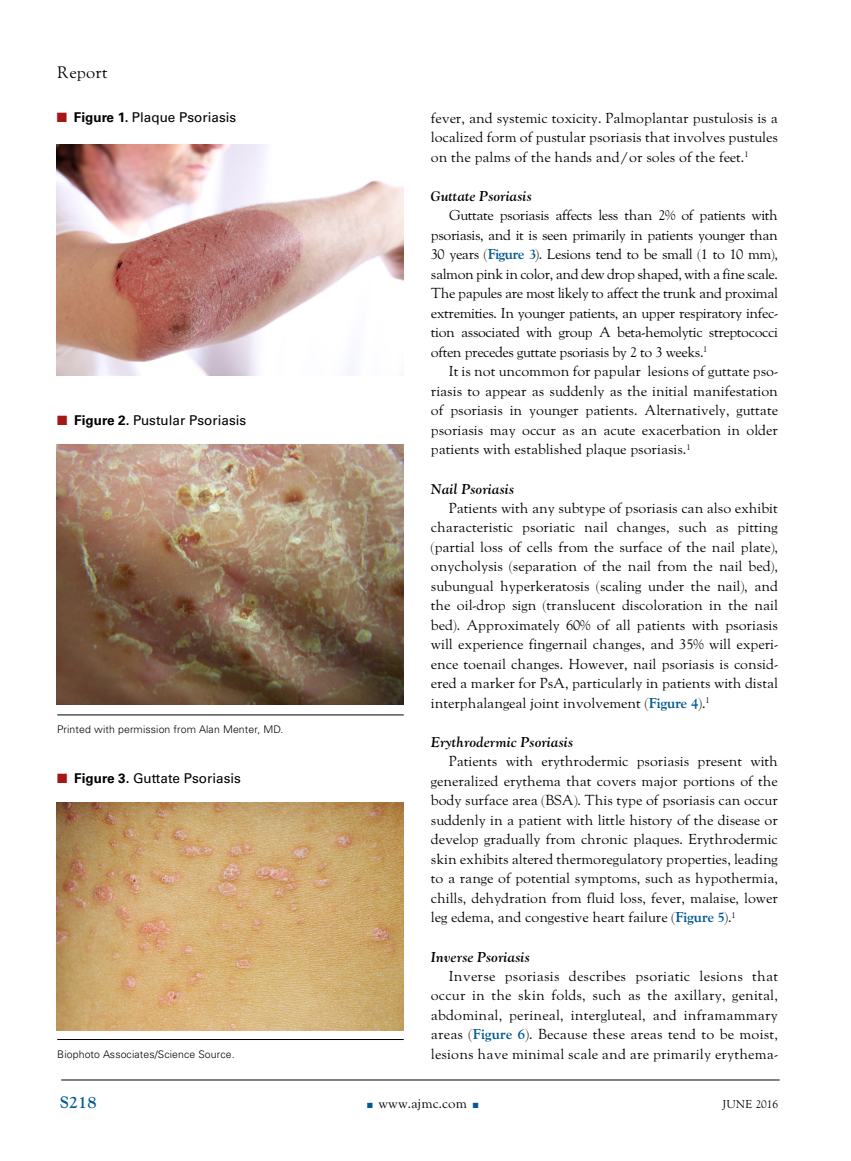
<style>
.page{position:relative;width:851px;height:1161px;background:#fff}
.page>*{position:absolute;margin:0;border:0;box-sizing:border-box;transform-origin:0 0}
.t1{font:16.5px "LTC Goudy Oldstyle Pro";letter-spacing:.01em;color:#000}
.t2{font:700 16.5px "Goudy";color:#005990}
.t3{font:14.25px/19.5px "LTC Goudy Oldstyle Pro";letter-spacing:-.005em;color:#000;text-align:justify}
.t4{font:italic 700 14.25px "LTC Goudy Oldstyle Pro";letter-spacing:-.005em;color:#000}
.t5{font:13.5px "Univers LT Std";color:#000}
.t6{font:13.5px "LTC Goudy Oldstyle Pro";color:#000}
.t7{font:11.25px "LTC Goudy Oldstyle Pro";letter-spacing:.01em;color:#000}
.t8{font:300 10.5px "Univers LT Std";letter-spacing:.01em;color:#000}
.s1{color:#a51617}
.s2{font-weight:700}
.s3{font-weight:700;color:#005990}
.s4{color:#005990}
</style>
<div class="page">
<hr style="left:61px;top:1080px;width:718px;height:1px;background:#000">
<img style="left:57px;top:144px;width:347px;height:231px">
<hr style="left:57px;top:715px;width:347px;height:1px;background:#000">
<hr style="left:57px;top:1039px;width:347px;height:1px;background:#000">
<img style="left:57px;top:445px;width:346px;height:260px">
<img style="left:57px;top:803px;width:346px;height:228px">
<p class="t1" style="left:57px;top:63px;width:52px">Report</p>
<p class="t5" style="left:57px;top:109px;width:181px"><span class="s1">■</span> <span class="s2">Figure 1.</span> Plaque Psoriasis</p>
<p class="t5" style="left:57px;top:412px;width:190px"><span class="s1">■</span> <span class="s2">Figure 2.</span> Pustular Psoriasis</p>
<p class="t8" style="left:57px;top:723px;width:228px">Printed with permission from Alan Menter, MD.</p>
<p class="t5" style="left:57px;top:770px;width:185px"><span class="s1">■</span> <span class="s2">Figure 3.</span> Guttate Psoriasis</p>
<p class="t8" style="left:57px;top:1048px;width:179px">Biophoto Associates/Science Source.</p>
<p class="t3" style="left:431px;top:109px;width:348px">fever, and systemic toxicity. Palmoplantar pustulosis is a localized form of pustular psoriasis that involves pustules on the palms of the hands and/or soles of the feet.<sup>1</sup></p>
<p class="t4" style="left:431px;top:188px;width:102px">Guttate Psoriasis</p>
<p class="t3" style="left:431px;top:207px;width:348px;text-indent:18px">Guttate psoriasis affects less than 2% of patients with psoriasis, and it is seen primarily in patients younger than 30 years (<span class="s3">Figure 3</span>). Lesions tend to be small (1 to 10 mm), salmon pink in color, and dew drop shaped, with a fine scale.<br>The papules are most likely to affect the trunk and proximal extremities. In younger patients, an upper respiratory infec&shy;tion associated with group A beta-hemolytic streptococci often precedes guttate psoriasis by 2 to 3 weeks.<sup>1</sup></p>
<p class="t3" style="left:431px;top:363px;width:348px;text-indent:18px">It is not uncommon for papular lesions of guttate pso&shy;riasis to appear as suddenly as the initial manifestation of psoriasis in younger patients. Alternatively, guttate psoriasis may occur as an acute exacerbation in older patients with established plaque psoriasis.<sup>1</sup></p>
<p class="t4" style="left:431px;top:481px;width:85px">Nail Psoriasis</p>
<p class="t3" style="left:431px;top:499px;width:348px;text-indent:18px">Patients with any subtype of psoriasis can also exhibit characteristic psoriatic nail changes, such as pitting (partial loss of cells from the surface of the nail plate), onycholysis (separation of the nail from the nail bed), subungual hyperkeratosis (scaling under the nail), and the oil-drop sign (translucent discoloration in the nail bed). Approximately 60% of all patients with psoriasis will experience fingernail changes, and 35% will experi&shy;ence toenail changes. However, nail psoriasis is consid&shy;ered a marker for PsA, particularly in patients with distal interphalangeal joint involvement (<span class="s3">Figure 4</span>).<sup>1</sup></p>
<p class="t4" style="left:431px;top:734px;width:144px">Erythrodermic Psoriasis</p>
<p class="t3" style="left:431px;top:753px;width:348px;text-indent:18px">Patients with erythrodermic psoriasis present with generalized erythema that covers major portions of the body surface area (BSA). This type of psoriasis can occur suddenly in a patient with little history of the disease or develop gradually from chronic plaques. Erythrodermic skin exhibits altered thermoregulatory properties, leading to a range of potential symptoms, such as hypothermia, chills, dehydration from fluid loss, fever, malaise, lower leg edema, and congestive heart failure (<span class="s3">Figure 5</span>).<sup>1</sup></p>
<p class="t4" style="left:431px;top:949px;width:100px">Inverse Psoriasis</p>
<p class="t3" style="left:431px;top:967px;width:349px;text-indent:18px">Inverse psoriasis describes psoriatic lesions that occur in the skin folds, such as the axillary, genital, abdominal, perineal, intergluteal, and inframammary areas (<span class="s3">Figure 6</span>). Because these areas tend to be moist, lesions have minimal scale and are primarily erythema-</p>
<p class="t2" style="left:60px;top:1092px;width:38px">S218</p>
<p class="t6" style="left:367px;top:1096px;width:113px"><span class="s4">■</span> www.ajmc.com <span class="s4">■</span></p>
<p class="t7" style="left:722px;top:1098px;width:57px">JUNE 2016</p>
</div>
